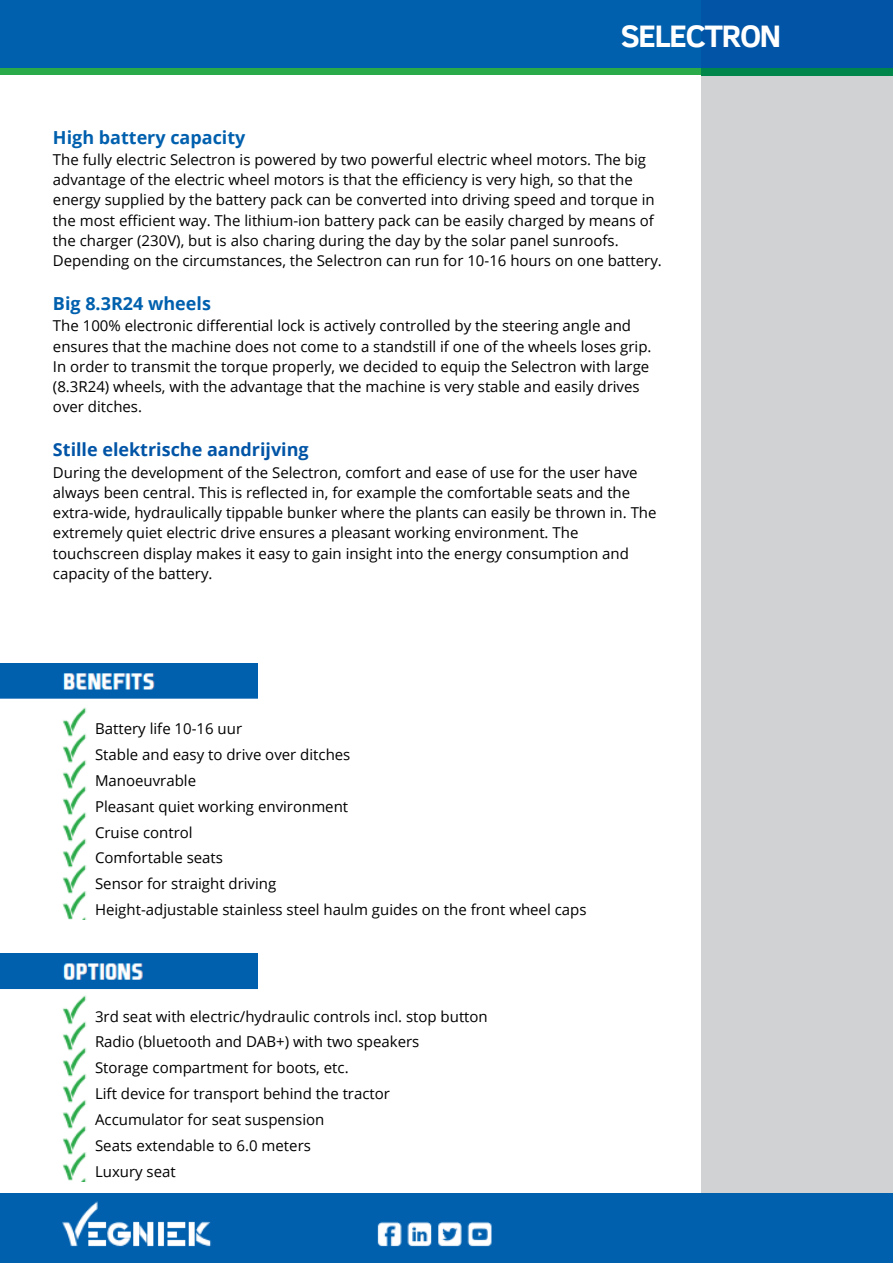
<style>
.page{position:relative;width:893px;height:1264px;background:#fff}
.page>*{position:absolute;margin:0;border:0;box-sizing:border-box;transform-origin:0 0}
.t1{font:700 31.8px "Clear Sans";letter-spacing:-.05em;color:#fff}
.t2{font:700 18px "Open Sans";color:#0160ae}
.t3{font:700 18px "Open Sans";color:#0154a6}
.t4{font:15px/20.2px "Open Sans";color:#000}
</style>
<div class="page">
<div style="left:701px;top:75px;width:191px;height:1118px;background:#d1d2d4"></div>
<img style="left:0;top:0;width:701px;height:74px">
<img style="left:701px;top:0;width:191px;height:75px">
<div style="left:0;top:1193px;width:892px;height:69px;background:#0160ae"></div>
<img style="left:62px;top:995px;width:25px;height:185px">
<img style="left:0;top:988px;width:257px;height:1px">
<img style="left:42px;top:1198px;width:479px;height:58px">
<img style="left:0;top:663px;width:257px;height:36px">
<img style="left:62px;top:707px;width:25px;height:212px">
<img style="left:0;top:953px;width:257px;height:35px">
<h1 class="t1" style="left:620px;top:12px;width:162px">SELECTRON</h1>
<p class="t2" style="left:53px;top:124px;width:194px">High battery capacity</p>
<p class="t4" style="left:53px;top:149px;width:610px">The fully electric Selectron is powered by two powerful electric wheel motors. The big advantage of the electric wheel motors is that the efficiency is very high, so that the energy supplied by the battery pack can be converted into driving speed and torque in the most efficient way. The lithium-ion battery pack can be easily charged by means of the charger (230V), but is also charing during the day by the solar panel sunroofs.<br>Depending on the circumstances, the Selectron can run for 10-16 hours on one battery.</p>
<p class="t2" style="left:53px;top:291px;width:159px">Big 8.3R24 wheels</p>
<p class="t4" style="left:53px;top:315px;width:600px">The 100% electronic differential lock is actively controlled by the steering angle and ensures that the machine does not come to a standstill if one of the wheels loses grip.<br>In order to transmit the torque properly, we decided to equip the Selectron with large (8.3R24) wheels, with the advantage that the machine is very stable and easily drives over ditches.</p>
<p class="t3" style="left:53px;top:437px;width:257px">Stille elektrische aandrijving</p>
<p class="t4" style="left:53px;top:461px;width:605px">During the development of the Selectron, comfort and ease of use for the user have always been central. This is reflected in, for example the comfortable seats and the extra-wide, hydraulically tippable bunker where the plants can easily be thrown in. The extremely quiet electric drive ensures a pleasant working environment. The touchscreen display makes it easy to gain insight into the energy consumption and capacity of the battery.</p>
<p class="t4" style="left:95px;top:715px;width:493px;line-height:25.8px">Battery life 10-16 uur<br>Stable and easy to drive over ditches<br>Manoeuvrable<br>Pleasant quiet working environment<br>Cruise control<br>Comfortable seats<br>Sensor for straight driving<br>Height-adjustable stainless steel haulm guides on the front wheel caps</p>
<p class="t4" style="left:95px;top:1002px;width:394px;line-height:25.8px">3rd seat with electric/hydraulic controls incl. stop button Radio (bluetooth and DAB+) with two speakers<br>Storage compartment for boots, etc.<br>Lift device for transport behind the tractor<br>Accumulator for seat suspension<br>Seats extendable to 6.0 meters<br>Luxury seat</p>
</div>
